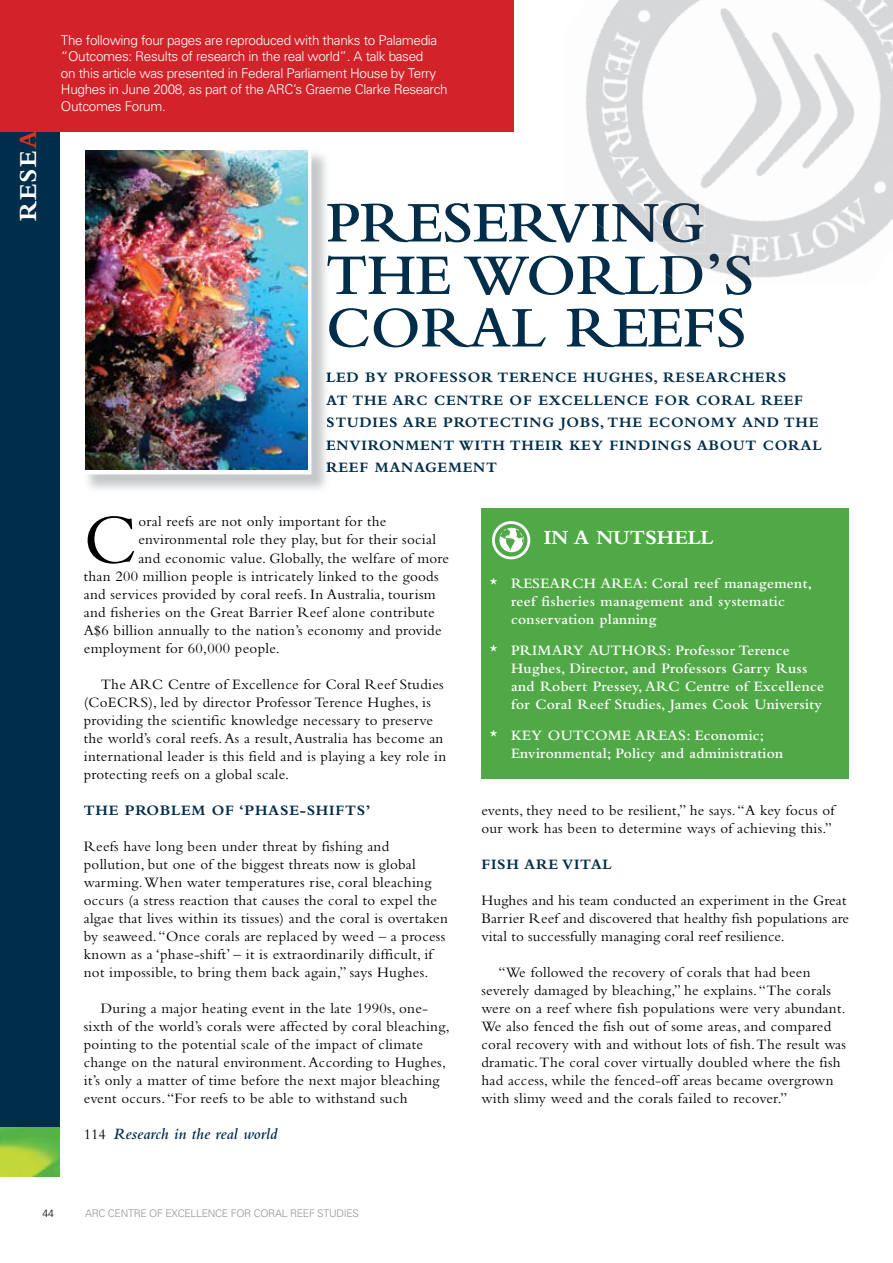
<style>
.page{position:relative;width:893px;height:1263px;background:#fff}
.page>*{position:absolute;margin:0;border:0;box-sizing:border-box;transform-origin:0 0}
.t1{font:72.9px "Bembo";color:#000}
.t2{font:600 60px/52.5px "Bembo";color:#002d4a}
.t3{font:700 25.5px "Bembo";letter-spacing:.05em;color:#fff}
.t4{font:700 21px "Bembo";color:#fff}
.t5{font:italic 600 16.5px "Bembo";color:#002d4a}
.t6{font:15px/18px "Bembo";letter-spacing:.02em;color:#000}
.t7{font:600 15px/18px "Bembo";letter-spacing:.02em;color:#fff}
.t8{font:700 15px/22.5px "Bembo";letter-spacing:.05em;color:#002d4a}
.t9{font:300 13.5px/16.5px "Univers";letter-spacing:-.025em;color:#fff}
.t10{font:300 10.5px "Univers";letter-spacing:-.025em;color:#939598}
.t11{font:300 10.5px "Univers";color:#000}
.s1{color:#e72c25}
.s2{color:#002c49}
.s3{font-weight:400;font-style:normal;font-size:15px;color:#000}
</style>
<div class="page">
<div style="left:0;top:0;width:60px;height:1128px;background:#002d4a"></div>
<img style="left:0;top:1128px;width:60px;height:48px">
<img style="left:87px;top:154px;width:239px;height:335px">
<div style="left:481px;top:508px;width:368px;height:270px;background:#50a946"></div>
<img style="left:880px;top:0;width:13px;height:17px">
<img style="left:823px;top:0;width:57px;height:17px">
<img style="left:845px;top:17px;width:48px;height:106px">
<img style="left:744px;top:26px;width:107px;height:97px">
<img style="left:720px;top:8px;width:24px;height:28px">
<img style="left:731px;top:36px;width:53px;height:96px">
<img style="left:779px;top:123px;width:114px;height:67px">
<img style="left:603px;top:0;width:97px;height:26px">
<img style="left:731px;top:132px;width:104px;height:106px">
<img style="left:806px;top:190px;width:87px;height:78px">
<img style="left:587px;top:26px;width:83px;height:56px">
<img style="left:700px;top:142px;width:68px;height:112px">
<img style="left:585px;top:82px;width:68px;height:69px">
<img style="left:632px;top:151px;width:68px;height:103px">
<img style="left:754px;top:238px;width:65px;height:40px">
<img style="left:585px;top:141px;width:47px;height:62px">
<svg style="left:707px;top:248px;width:12px;height:6px"></svg>
<img style="left:617px;top:203px;width:86px;height:39px">
<img style="left:575px;top:204px;width:48px;height:24px">
<img style="left:751px;top:254px;width:3px;height:31px">
<img style="left:642px;top:254px;width:109px;height:31px">
<svg style="left:492px;top:521px;width:38px;height:38px"></svg>
<div style="left:0;top:0;width:513px;height:132px;background:#d2232a"></div>
<img style="left:86px;top:150px;width:222px;height:320px">
<h3 class="t3" style="left:14px;top:221px;width:156px;rotate:-90deg">RESE<span class="s1">ARC</span>H</h3>
<p class="t9" style="left:61px;top:32px;width:388px">The following four pages are reproduced with thanks to Palamedia “Outcomes: Results of research in the real world”. A talk based<br>on this article was presented in Federal Parliament House by Terry Hughes in June 2008, as part of the ARC’s Graeme Clarke Research Outcomes Forum.</p>
<h2 class="t2" style="left:326px;top:197px;width:430px">PRESERVING<br>THE WORLD’S<br>CORAL REEFS</h2>
<p class="t8" style="left:326px;top:366px;width:497px"><span class="s2">L</span>ED BY PROFESSOR TERENCE HUGHES, RESEARCHERS<br><span class="s2">A</span>T THE ARC CENTRE OF EXCELLENCE FOR CORAL REEF <span class="s2">S</span>TUDIES ARE PROTECTING JOBS, THE ECONOMY AND THE <span class="s2">E</span>NVIRONMENT WITH THEIR KEY FINDINGS ABOUT CORAL <span class="s2">R</span>EEF MANAGEMENT</p>
<h1 class="t1" style="left:84px;top:497px;width:55px">C</h1>
<p class="t6" style="left:138px;top:512px;width:250px">oral reefs are not only important for the</p>
<p class="t6" style="left:138px;top:530px;width:299px">environmental role they play, but for their social</p>
<p class="t6" style="left:138px;top:548px;width:312px">and economic value. Globally, the welfare of more</p>
<p class="t6" style="left:84px;top:566px;width:356px">than 200 million people is intricately linked to the goods</p>
<p class="t6" style="left:84px;top:584px;width:353px">and services provided by coral reefs. In Australia, tourism</p>
<p class="t6" style="left:84px;top:602px;width:352px">and fisheries on the Great Barrier Reef alone contribute</p>
<p class="t6" style="left:84px;top:620px;width:359px">A$6 billion annually to the nation’s economy and provide</p>
<p class="t6" style="left:84px;top:638px;width:197px">employment for 60,000 people.</p>
<p class="t6" style="left:84px;top:674px;width:364px;text-indent:17px">The ARC Centre of Excellence for Coral Reef Studies (CoECRS), led by director Professor Terence Hughes, is providing the scientific knowledge necessary to preserve the world’s coral reefs. As a result, Australia has become an international leader is this field and is playing a key role in protecting reefs on a global scale.</p>
<p class="t8" style="left:84px;top:798px;width:288px">THE PROBLEM OF ‘PHASE-SHIFTS’</p>
<p class="t6" style="left:84px;top:836px;width:365px">Reefs have long been under threat by fishing and pollution, but one of the biggest threats now is global warming. When water temperatures rise, coral bleaching occurs (a stress reaction that causes the coral to expel the algae that lives within its tissues) and the coral is overtaken by seaweed. “Once corals are replaced by weed – a process known as a ‘phase-shift’ – it is extraordinarily difficult, if not impossible, to bring them back again,” says Hughes.</p>
<p class="t6" style="left:84px;top:998px;width:367px;text-indent:17px">During a major heating event in the late 1990s, one&shy;sixth of the world’s corals were affected by coral bleaching, pointing to the potential scale of the impact of climate change on the natural environment. According to Hughes, it’s only a matter of time before the next major bleaching event occurs. “For reefs to be able to withstand such</p>
<p class="t5" style="left:84px;top:1124px;width:195px"><span class="s3">114</span> Research in the real world</p>
<h3 class="t4" style="left:544px;top:526px;width:171px">IN A NUTSHELL</h3>
<p class="t7" style="left:511px;top:574px;width:302px;text-indent:-21px">* RESEARCH AREA: Coral reef management, reef fisheries management and systematic conservation planning</p>
<p class="t7" style="left:511px;top:641px;width:315px;text-indent:-21px">* PRIMARY AUTHORS: Professor Terence Hughes, Director, and Professors Garry Russ and Robert Pressey, ARC Centre of Excellence for Coral Reef Studies, James Cook University</p>
<p class="t7" style="left:511px;top:726px;width:274px;text-indent:-21px">* KEY OUTCOME AREAS: Economic;<br>Environmental; Policy and administration</p>
<p class="t6" style="left:481px;top:800px;width:355px">events, they need to be resilient,” he says. “A key focus of our work has been to determine ways of achieving this.”</p>
<p class="t8" style="left:481px;top:852px;width:132px">FISH ARE VITAL</p>
<p class="t6" style="left:481px;top:890px;width:369px">Hughes and his team conducted an experiment in the Great<br>Barrier Reef and discovered that healthy fish populations are vital to successfully managing coral reef resilience.</p>
<p class="t6" style="left:481px;top:962px;width:366px;text-indent:17px">“We followed the recovery of corals that had been severely damaged by bleaching,” he explains. “The corals were on a reef where fish populations were very abundant.<br>We also fenced the fish out of some areas, and compared coral recovery with and without lots of fish. The result was dramatic. The coral cover virtually doubled where the fish had access, while the fenced-off areas became overgrown with slimy weed and the corals failed to recover.”</p>
<p class="t11" style="left:43px;top:1206px;width:13px">44</p>
<p class="t10" style="left:85px;top:1206px;width:274px">ARC Centre of Excellence FOR Coral Reef Studies</p>
</div>
